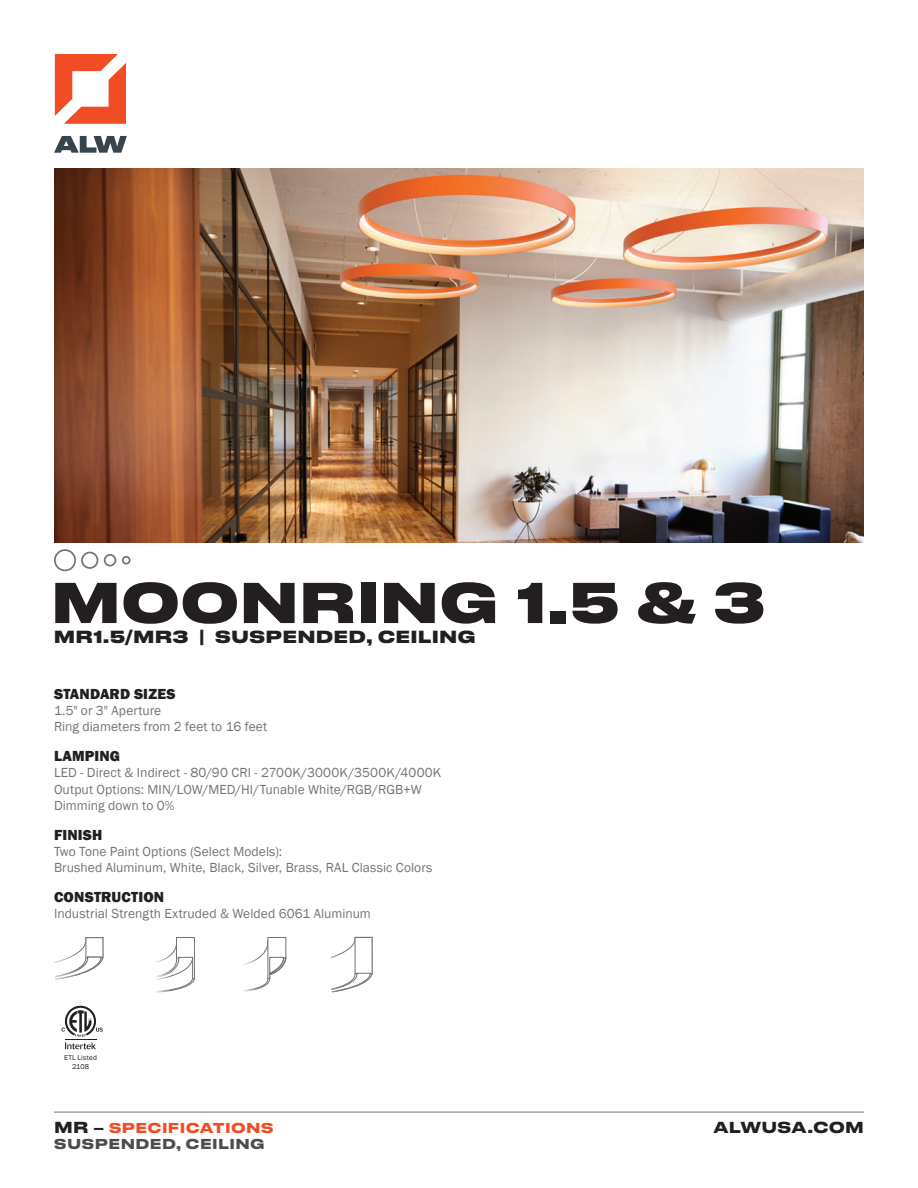
<style>
.page{position:relative;width:918px;height:1188px;background:#fff}
.page>*{position:absolute;margin:0;border:0;box-sizing:border-box;transform-origin:0 0}
.t1{font:800 54px "Druk Text Wide";letter-spacing:-.005em;color:#231f20}
.t2{font:800 16.5px "Druk Text Wide";letter-spacing:.005em;color:#231f20}
.t3{font:800 15px "Franklin Gothic";letter-spacing:.01em;color:#231f20}
.t4{font:700 15px "Druk Text Wide";letter-spacing:.01em;color:#231f20}
.t5{font:13.5px/16.2px "Franklin Gothic";letter-spacing:.005em;color:#727477}
.t6{font:700 13.5px/16.2px "Druk Text Wide";letter-spacing:.025em;color:#4b4c4d}
.t7{font:7.2px/8.7px "Franklin Gothic";letter-spacing:.025em;color:#231f20;text-align:center}
.s1{font-size:15px;color:#231f20}
.s2{color:#231f20}
.s3{color:#f04d24}
</style>
<div class="page">
<hr style="left:54px;top:1112px;width:810px;height:1px;background:#727477">
<svg style="left:54px;top:136px;width:73px;height:17px"></svg>
<svg style="left:55px;top:54px;width:71px;height:70px"></svg>
<svg style="left:62px;top:1006px;width:41px;height:43px"></svg>
<img style="left:54px;top:169px;width:810px;height:373px">
<svg style="left:54px;top:937px;width:50px;height:43px"></svg>
<svg style="left:330px;top:937px;width:43px;height:56px"></svg>
<svg style="left:156px;top:937px;width:39px;height:56px"></svg>
<svg style="left:244px;top:937px;width:43px;height:55px"></svg>
<div style="left:54px;top:549px;width:22px;height:22px;border:2px solid #727477;border-radius:50%"></div>
<div style="left:81px;top:552px;width:17px;height:17px;border:2px solid #727477;border-radius:50%"></div>
<div style="left:104px;top:554px;width:12px;height:12px;border:2px solid #727477;border-radius:50%"></div>
<div style="left:122px;top:556px;width:9px;height:9px;border:2px solid #727477;border-radius:50%"></div>
<h1 class="t1" style="left:51px;top:556px;width:717px">MOONRING 1.5 &amp; 3</h1>
<p class="t2" style="left:54px;top:622px;width:423px">MR1.5/MR3 | SUSPENDED, CEILING</p>
<p class="t3" style="left:54px;top:684px;width:123px">STANDARD SIZES</p>
<p class="t5" style="left:54px;top:703px;width:215px">1.5" or 3" Aperture<br>Ring diameters from 2 feet to 16 feet</p>
<p class="t3" style="left:54px;top:746px;width:68px">LAMPING</p>
<p class="t5" style="left:54px;top:765px;width:389px">LED - Direct &amp; Indirect - 80/90 CRI - 2700K/3000K/3500K/4000K<br>Output Options: MIN/LOW/MED/HI/Tunable White/RGB/RGB+W<br>Dimming down to 0%</p>
<p class="t3" style="left:54px;top:825px;width:50px">FINISH</p>
<p class="t5" style="left:54px;top:844px;width:380px">Two Tone Paint Options (Select Models):<br>Brushed Aluminum, White, Black, Silver, Brass, RAL Classic Colors</p>
<p class="t3" style="left:54px;top:887px;width:112px">CONSTRUCTION</p>
<p class="t5" style="left:54px;top:906px;width:318px">Industrial Strength Extruded &amp; Welded 6061 Aluminum</p>
<p class="t7" style="left:64px;top:1053px;width:34px">ETL Listed<br>2108</p>
<p class="t6" style="left:54px;top:1118px;width:221px"><span class="s1">MR</span> <span class="s2">–</span> <span class="s3">SPECIFICATIONS<br></span>SUSPENDED, CEILING</p>
<p class="t4" style="left:713px;top:1114px;width:152px">ALWUSA.COM</p>
</div>
